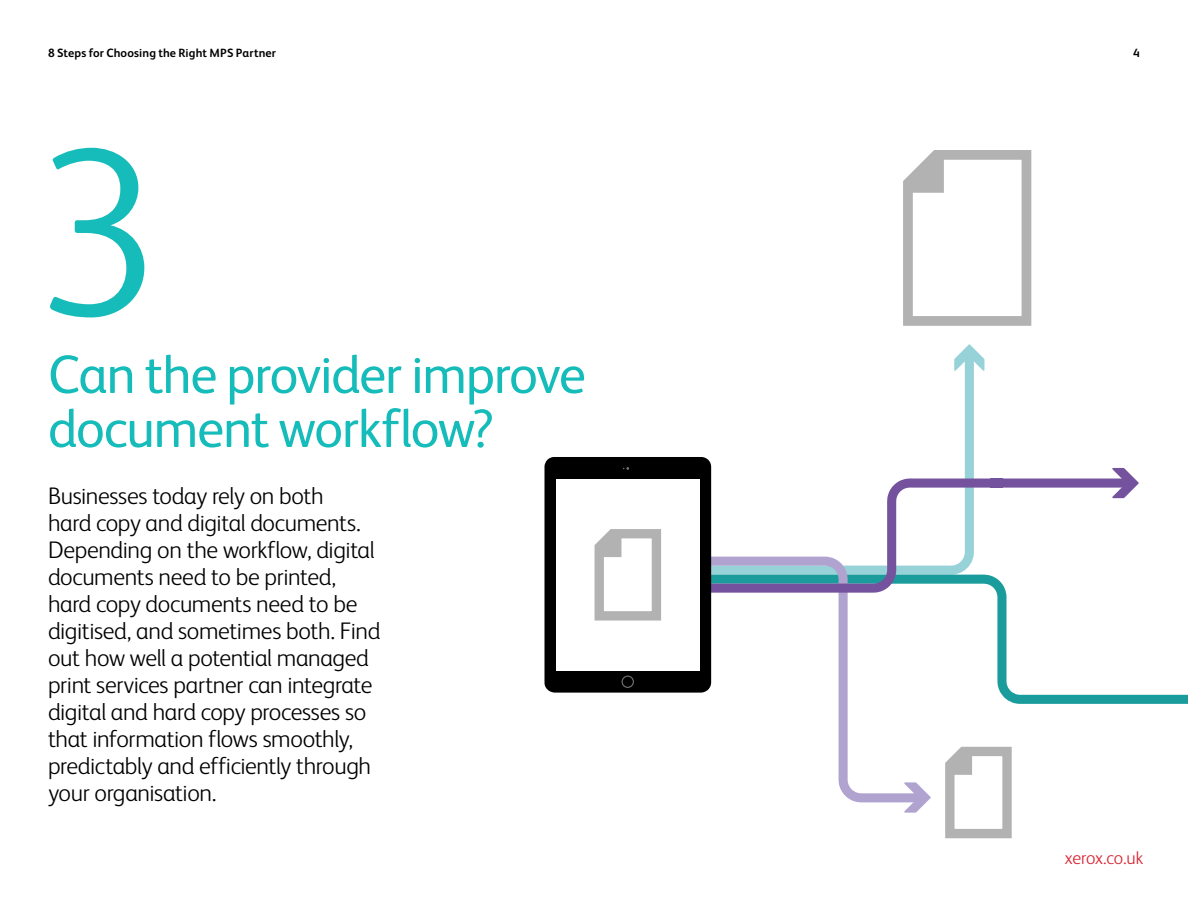
<style>
.page{position:relative;width:1188px;height:918px;background:#fff}
.page>*{position:absolute;margin:0;border:0;box-sizing:border-box;transform-origin:0 0}
.t1{font:300 240px "Xerox Sans";color:#15bcba}
.t2{font:54px/54px "Xerox Sans";letter-spacing:-.02em;color:#15bcba}
.t3{font:300 24px/27px "Xerox Sans";letter-spacing:-.015em;color:#000}
.t4{font:300 18px "Xerox Sans";letter-spacing:-.015em;color:#d92231}
.t5{font:700 12px "Xerox Sans";letter-spacing:.01em;color:#000}
</style>
<div class="page">
<svg style="left:978px;top:353px;width:6px;height:18px"></svg>
<svg style="left:711px;top:344px;width:267px;height:128px"></svg>
<svg style="left:997px;top:597px;width:191px;height:107px"></svg>
<svg style="left:711px;top:597px;width:193px;height:206px"></svg>
<svg style="left:904px;top:782px;width:27px;height:31px"></svg>
<svg style="left:1112px;top:468px;width:16px;height:4px"></svg>
<svg style="left:711px;top:472px;width:428px;height:125px"></svg>
<svg style="left:903px;top:150px;width:129px;height:176px"></svg>
<svg style="left:544px;top:457px;width:167px;height:236px"></svg>
<svg style="left:945px;top:746px;width:67px;height:93px"></svg>
<p class="t5" style="left:48px;top:45px;width:230px">8 Steps for Choosing the Right MPS Partner</p>
<h1 class="t1" style="left:32px;top:76px;width:131px">3</h1>
<h2 class="t2" style="left:48px;top:345px;width:539px">Can the provider improve document workflow?</h2>
<p class="t3" style="left:48px;top:481px;width:334px">Businesses today rely on both<br>hard copy and digital documents.<br>Depending on the workflow, digital documents need to be printed, hard copy documents need to be digitised, and sometimes both. Find out how well a potential managed print services partner can integrate digital and hard copy processes so that information flows smoothly, predictably and efficiently through your organisation.</p>
<p class="t5" style="left:1133px;top:45px;width:8px">4</p>
<p class="t4" style="left:1065px;top:846px;width:80px">xerox.co.uk</p>
</div>
